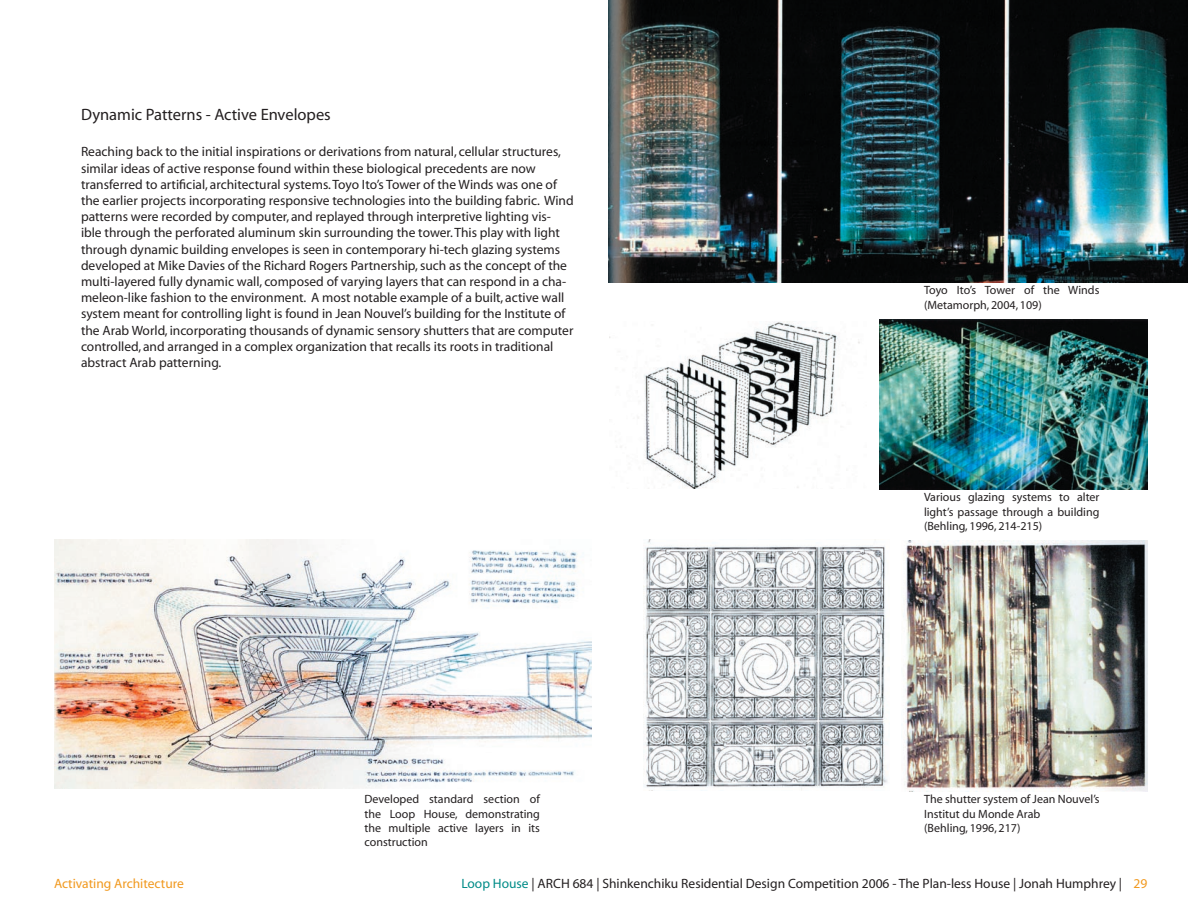
<style>
.page{position:relative;width:1188px;height:918px;background:#fff}
.page>*{position:absolute;margin:0;border:0;box-sizing:border-box;transform-origin:0 0}
.t1{font:16.5px "Myriad";color:#231f20}
.t2{font:13.5px/16.2px "Myriad";color:#231f20}
.t3{font:13.5px "Myriad";color:#f1991f}
.t4{font:12px/14.4px "Myriad";color:#231f20;text-align:justify}
.s1{color:#008c88}
.s2{color:#f1991f}
</style>
<div class="page">
<img style="left:644px;top:540px;width:244px;height:250px">
<img style="left:610px;top:322px;width:250px;height:167px">
<img style="left:879px;top:319px;width:269px;height:170px">
<img style="left:609px;top:0;width:579px;height:282px">
<img style="left:903px;top:541px;width:245px;height:250px">
<img style="left:54px;top:540px;width:538px;height:248px">
<p class="t1" style="left:81px;top:107px;width:251px">Dynamic Patterns - Active Envelopes</p>
<p class="t2" style="left:81px;top:144px;width:494px">Reaching back to the initial inspirations or derivations from natural, cellular structures, similar ideas of active response found within these biological precedents are now transferred to artificial, architectural systems. Toyo Ito’s Tower of the Winds was one of the earlier projects incorporating responsive technologies into the building fabric. Wind patterns were recorded by computer, and replayed through interpretive lighting vis&shy;ible through the perforated aluminum skin surrounding the tower. This play with light through dynamic building envelopes is seen in contemporary hi-tech glazing systems developed at Mike Davies of the Richard Rogers Partnership, such as the concept of the multi-layered fully dynamic wall, composed of varying layers that can respond in a cha&shy;meleon-like fashion to the environment. A most notable example of a built, active wall system meant for controlling light is found in Jean Nouvel’s building for the Institute of the Arab World, incorporating thousands of dynamic sensory shutters that are computer controlled, and arranged in a complex organization that recalls its roots in traditional abstract Arab patterning.</p>
<p class="t4" style="left:364px;top:793px;width:177px">Developed standard section of the Loop House, demonstrating the multiple active layers in its construction</p>
<p class="t4" style="left:924px;top:284px;width:177px">Toyo Ito’s Tower of the Winds (Metamorph, 2004, 109)</p>
<p class="t4" style="left:924px;top:491px;width:177px">Various glazing systems to alter light’s passage through a building (Behling, 1996, 214-215)</p>
<p class="t4" style="left:924px;top:793px;width:177px">The shutter system of Jean Nouvel’s<br>Institut du Monde Arab</p>
<p class="t4" style="left:924px;top:821px;width:98px">(Behling, 1996, 217)</p>
<p class="t3" style="left:54px;top:876px;width:131px">Activating Architecture</p>
<p class="t2" style="left:461px;top:876px;width:688px"><span class="s1">Loop House</span> | ARCH 684 | Shinkenchiku Residential Design Competition 2006 - The Plan-less House | Jonah Humphrey | <span class="s2">29</span></p>
</div>
